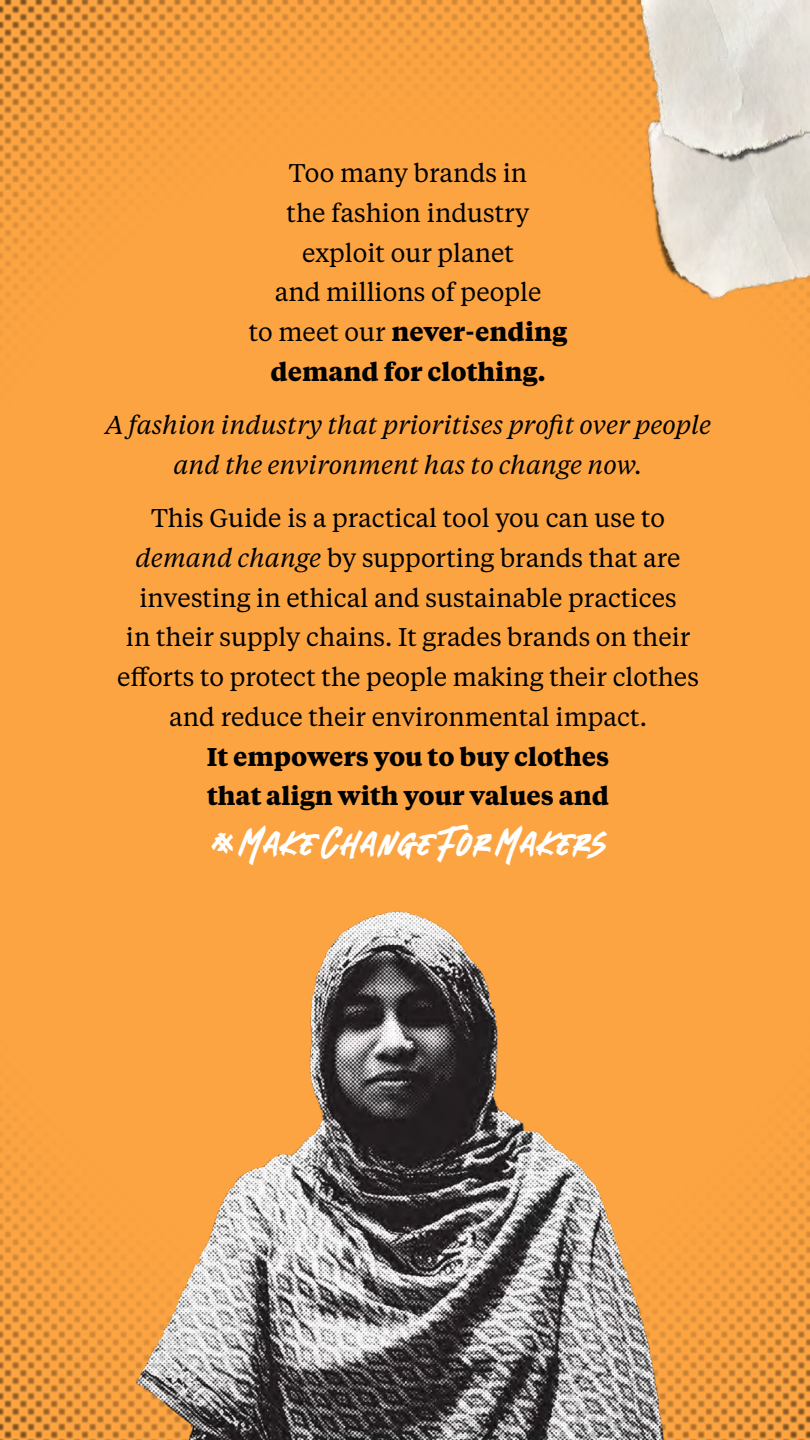
<style>
.page{position:relative;width:810px;height:1440px;background:#fff}
.page>*{position:absolute;margin:0;border:0;box-sizing:border-box;transform-origin:0 0}
.t1{font:43.5px "Blank River";letter-spacing:.06em;color:#fff}
.t2{font:25.5px/39.8px "Tiempos Text";color:#000;text-align:center}
.t3{font:italic 25.5px/39.8px "Tiempos Text";color:#000;text-align:center}
.t4{font:700 25.5px/39.8px "Tiempos Text";color:#000}
.s1{font-weight:700}
.s2{font-style:italic}
</style>
<div class="page">
<img style="left:0;top:0;width:810px;height:1440px">
<img style="left:630px;top:169px;width:180px;height:144px">
<img style="left:630px;top:0;width:180px;height:169px">
<p class="t2" style="left:249px;top:152px;width:320px">Too many brands in<br>the fashion industry exploit our planet<br>and millions of people<br>to meet our <span class="s1">never-ending demand for clothing.</span></p>
<p class="t3" style="left:105px;top:404px;width:607px">A fashion industry that prioritises profit over people and the environment has to change now.</p>
<p class="t2" style="left:117px;top:497px;width:583px">This Guide is a practical tool you can use to <span class="s2">demand change</span> by supporting brands that are investing in ethical and sustainable practices<br>in their supply chains. It grades brands on their efforts to protect the people making their clothes and reduce their environmental impact.</p>
<p class="t4" style="left:207px;top:735px;width:404px">It empowers you to buy clothes that align with your values and</p>
<h1 class="t1" style="left:211px;top:818px;width:395px">#MakeChangeForMakers</h1>
</div>
